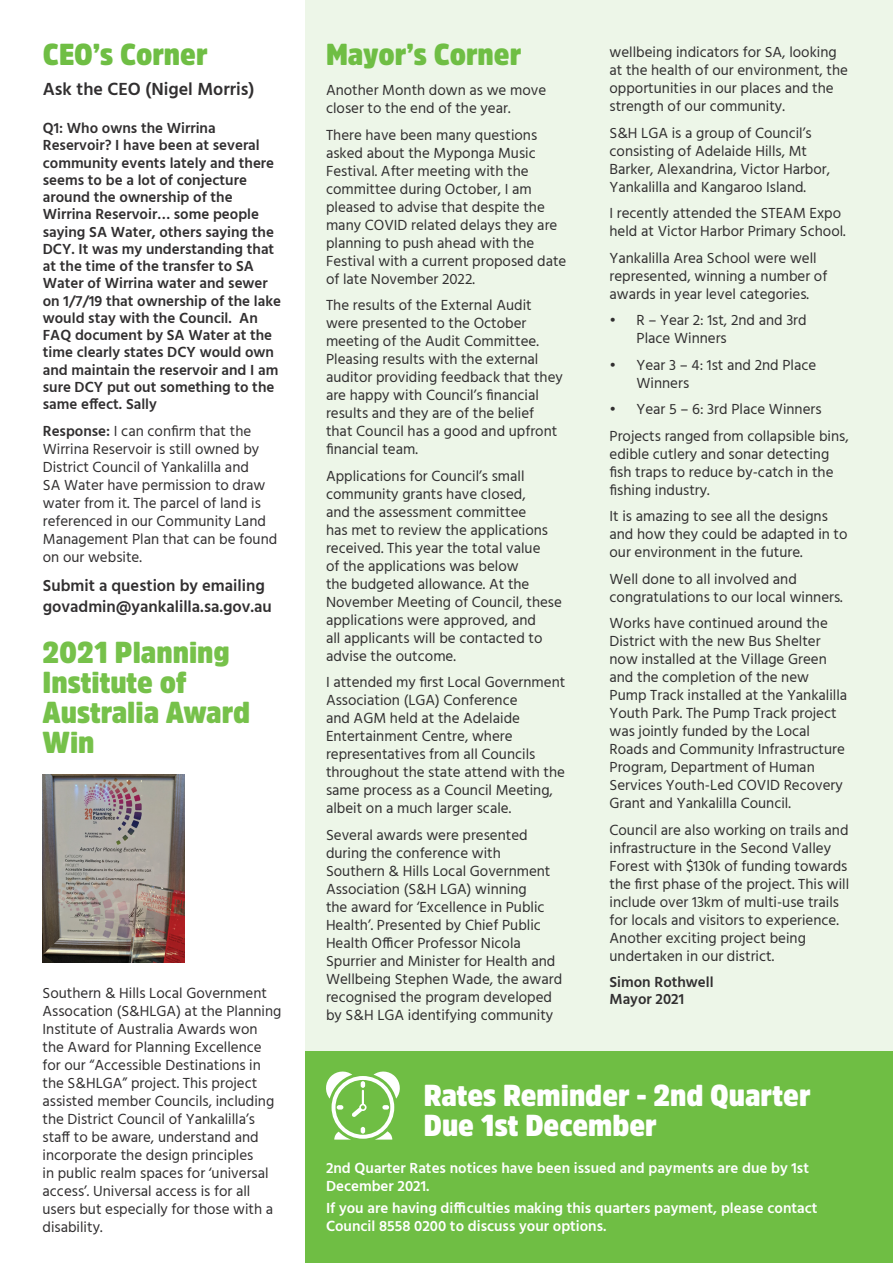
<style>
.page{position:relative;width:893px;height:1263px;background:#fff}
.page>*{position:absolute;margin:0;border:0;box-sizing:border-box;transform-origin:0 0}
.t1{font:900 30px/30px "Amsi Pro Narw";color:#76c14a}
.t2{font:900 30px/30px "Amsi Pro Narw";color:#fff}
.t3{font:900 30px "Amsi Pro Narw";color:#6fbe44}
.t4{font:600 18px "Hind";color:#312f30}
.t5{font:600 16.5px/21px "Hind";color:#312f30}
.t6{font:15px/18px "Hind";color:#312f30}
.t7{font:600 15px/17.2px "Hind";color:#312f30}
.t8{font:600 15px/18px "Hind";color:#fff}
.s1{font-weight:600}
</style>
<div class="page">
<div style="left:305px;top:1050px;width:588px;height:213px;background:#6fbe44"></div>
<div style="left:305px;top:0;width:587px;height:1050px;background:#edf6e8"></div>
<img style="left:43px;top:774px;width:142px;height:189px">
<svg style="left:326px;top:1071px;width:74px;height:68px"></svg>
<h1 class="t3" style="left:43px;top:34px;width:166px">CEO’s Corner</h1>
<p class="t4" style="left:43px;top:78px;width:213px">Ask the CEO (Nigel Morris)</p>
<p class="t7" style="left:43px;top:119px;width:240px">Q1: Who owns the Wirrina<br>Reservoir? I have been at several community events lately and there seems to be a lot of conjecture around the ownership of the<br>Wirrina Reservoir… some people saying SA Water, others saying the<br>DCY. It was my understanding that at the time of the transfer to SA<br>Water of Wirrina water and sewer on 1/7/19 that ownership of the lake would stay with the Council. An<br>FAQ document by SA Water at the time clearly states DCY would own and maintain the reservoir and I am sure DCY put out something to the same effect. Sally</p>
<p class="t6" style="left:43px;top:423px;width:236px"><span class="s1">Response:</span> I can confirm that the<br>Wirrina Reservoir is still owned by<br>District Council of Yankalilla and<br>SA Water have permission to draw water from it. The parcel of land is referenced in our Community Land<br>Management Plan that can be found on our website.</p>
<p class="t5" style="left:43px;top:575px;width:231px">Submit a question by emailing govadmin@yankalilla.sa.gov.au</p>
<h1 class="t1" style="left:43px;top:637px;width:209px">2021 Planning<br>Institute of<br>Australia Award<br>Win</h1>
<p class="t6" style="left:43px;top:985px;width:240px">Southern &amp; Hills Local Government Assocation (S&amp;HLGA) at the Planning Institute of Australia Awards won the Award for Planning Excellence for our “Accessible Destinations in the S&amp;HLGA” project. This project assisted member Councils, including the District Council of Yankalilla’s staff to be aware, understand and incorporate the design principles<br>in public realm spaces for ‘universal access’. Universal access is for all users but especially for those with a disability.</p>
<h1 class="t3" style="left:326px;top:33px;width:197px">Mayor’s Corner</h1>
<p class="t6" style="left:326px;top:82px;width:222px">Another Month down as we move closer to the end of the year.</p>
<p class="t6" style="left:326px;top:127px;width:242px">There have been many questions asked about the Myponga Music<br>Festival. After meeting with the committee during October, I am pleased to advise that despite the many COVID related delays they are planning to push ahead with the<br>Festival with a current proposed date of late November 2022.</p>
<p class="t6" style="left:326px;top:297px;width:238px">The results of the External Audit were presented to the October meeting of the Audit Committee.<br>Pleasing results with the external auditor providing feedback that they are happy with Council’s financial results and they are of the belief that Council has a good and upfront financial team.</p>
<p class="t6" style="left:326px;top:468px;width:237px">Applications for Council’s small community grants have closed,<br>and the assessment committee<br>has met to review the applications received. This year the total value<br>of the applications was below<br>the budgeted allowance. At the<br>November Meeting of Council, these applications were approved, and<br>all applicants will be contacted to advise the outcome.</p>
<p class="t6" style="left:326px;top:674px;width:241px">I attended my first Local Government<br>Association (LGA) Conference<br>and AGM held at the Adelaide<br>Entertainment Centre, where representatives from all Councils throughout the state attend with the same process as a Council Meeting, albeit on a much larger scale.</p>
<p class="t6" style="left:326px;top:827px;width:238px">Several awards were presented during the conference with Southern &amp; Hills Local Government Association (S&amp;H LGA) winning<br>the award for ‘Excellence in Public Health’. Presented by Chief Public Health Officer Professor Nicola Spurrier and Minister for Health and Wellbeing Stephen Wade, the award recognised the program developed by S&amp;H LGA identifying community</p>
<p class="t6" style="left:609px;top:44px;width:240px">wellbeing indicators for SA, looking at the health of our environment, the opportunities in our places and the strength of our community.</p>
<p class="t6" style="left:609px;top:125px;width:222px">S&amp;H LGA is a group of Council’s consisting of Adelaide Hills, Mt Barker, Alexandrina, Victor Harbor, Yankalilla and Kangaroo Island.</p>
<p class="t6" style="left:609px;top:205px;width:238px">I recently attended the STEAM Expo held at Victor Harbor Primary School.</p>
<p class="t6" style="left:609px;top:250px;width:219px">Yankalilla Area School were well represented, winning a number of awards in year level categories.</p>
<p class="t6" style="left:636px;top:312px;width:172px;text-indent:-27px">• R – Year 2: 1st, 2nd and 3rd<br>Place Winners</p>
<p class="t6" style="left:636px;top:357px;width:181px;text-indent:-27px">• Year 3 – 4: 1st and 2nd Place<br>Winners</p>
<p class="t6" style="left:609px;top:397px;width:241px;line-height:26.5px">• Year 5 – 6: 3rd Place Winners<br>Projects ranged from collapsible bins,</p>
<p class="t6" style="left:609px;top:446px;width:225px">edible cutlery and sonar detecting fish traps to reduce by-catch in the fishing industry.</p>
<p class="t6" style="left:609px;top:508px;width:240px">It is amazing to see all the designs and how they could be adapted in to our environment in the future.</p>
<p class="t6" style="left:609px;top:571px;width:235px">Well done to all involved and congratulations to our local winners.</p>
<p class="t6" style="left:609px;top:615px;width:239px">Works have continued around the District with the new Bus Shelter now installed at the Village Green and the completion of the new Pump Track installed at the Yankalilla Youth Park. The Pump Track project was jointly funded by the Local Roads and Community Infrastructure Program, Department of Human Services Youth-Led COVID Recovery Grant and Yankalilla Council.</p>
<p class="t6" style="left:609px;top:822px;width:241px">Council are also working on trails and infrastructure in the Second Valley Forest with $130k of funding towards the first phase of the project. This will include over 13km of multi-use trails for locals and visitors to experience.<br>Another exciting project being undertaken in our district.</p>
<p class="t7" style="left:609px;top:973px;width:106px">Simon Rothwell<br>Mayor 2021</p>
<h1 class="t2" style="left:424px;top:1080px;width:388px">Rates Reminder - 2nd Quarter<br>Due 1st December</h1>
<p class="t8" style="left:326px;top:1159px;width:484px">2nd Quarter Rates notices have been issued and payments are due by 1st<br>December 2021.</p>
<p class="t8" style="left:326px;top:1199px;width:493px">If you are having difficulties making this quarters payment, please contact<br>Council 8558 0200 to discuss your options.</p>
</div>
